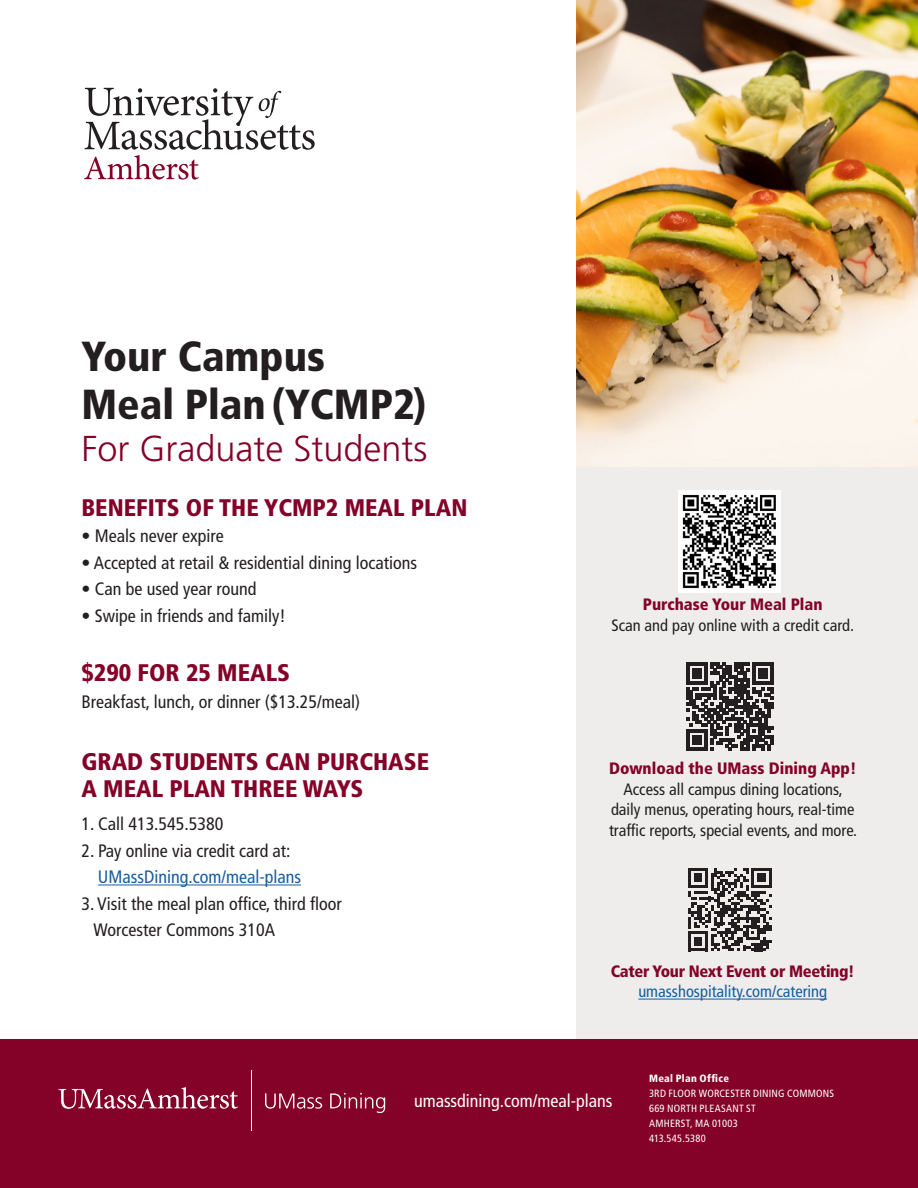
<style>
.page{position:relative;width:918px;height:1188px;background:#fff}
.page>*{position:absolute;margin:0;border:0;box-sizing:border-box;transform-origin:0 0}
.Header-20pt-Black{font:900 condensed 42px/48px "Frutiger LT Std";color:#231f20}
.Subhead-16-Light{font:300 36px "Frutiger LT Std";color:#840128}
.header-14{font:900 condensed 24px/27px "Frutiger LT Std";color:#840128}
.bolded_bullet{font:condensed 18px/26.5px "Frutiger LT Std";color:#231f20}
.t1{font:condensed 18px "Frutiger LT Std";color:#fff}
.t2{font:condensed 16.5px/20.5px "Frutiger LT Std";color:#231f20;text-align:center}
.bold_bullet_header{font:900 condensed 16.5px "Frutiger LT Std";color:#840128}
.t3{font:condensed 16.5px "Frutiger LT Std";color:#175d9e}
.bold_bullet_header-2{font:900 condensed 16.5px "Frutiger LT Std";letter-spacing:-.02em;color:#840128}
.t4{font:condensed 10.5px "Frutiger LT Std";letter-spacing:.02em;color:#fff}
.t5{font:900 condensed 10.5px "Frutiger LT Std";letter-spacing:.025em;color:#fff}
.s1{color:#175d9e}
</style>
<div class="page">
<div style="left:576px;top:467px;width:342px;height:660px;background:#eeedec"></div>
<svg style="left:84px;top:88px;width:231px;height:92px"></svg>
<div style="left:0;top:1039px;width:918px;height:149px;background:#840128"></div>
<hr style="left:98px;top:885px;width:203px;height:1px;background:#175d9e">
<hr style="left:638px;top:999px;width:189px;height:1px;background:#175d9e">
<hr style="left:251px;top:1070px;width:1px;height:61px;background:#fff">
<svg style="left:59px;top:1087px;width:179px;height:22px"></svg>
<svg style="left:265px;top:1094px;width:57px;height:15px"></svg>
<svg style="left:330px;top:1093px;width:55px;height:20px"></svg>
<svg style="left:686px;top:663px;width:87px;height:87px"></svg>
<svg style="left:688px;top:868px;width:84px;height:83px"></svg>
<img style="left:679px;top:490px;width:102px;height:102px">
<img style="left:576px;top:0;width:342px;height:467px">
<p class="Header-20pt-Black" style="left:81px;top:332px;width:347px">Your Campus<br>Meal Plan (YCMP2)</p>
<p class="Subhead-16-Light" style="left:81px;top:428px;width:348px">For Graduate Students</p>
<p class="header-14" style="left:81px;top:494px;width:387px">BENEFITS OF THE YCMP2 MEAL PLAN</p>
<p class="bolded_bullet" style="left:81px;top:523px;width:144px">• Meals never expire</p>
<p class="bolded_bullet" style="left:81px;top:549px;width:337px">• Accepted at retail &amp; residential dining locations</p>
<p class="bolded_bullet" style="left:81px;top:576px;width:176px">• Can be used year round</p>
<p class="bolded_bullet" style="left:81px;top:602px;width:206px">• Swipe in friends and family!</p>
<p class="header-14" style="left:81px;top:660px;width:210px">$290 FOR 25 MEALS</p>
<p class="bolded_bullet" style="left:81px;top:689px;width:280px">Breakfast, lunch, or dinner ($13.25/meal)</p>
<p class="header-14" style="left:81px;top:748px;width:349px">GRAD STUDENTS CAN PURCHASE<br>A MEAL PLAN THREE WAYS</p>
<p class="bolded_bullet" style="left:81px;top:811px;width:143px">1. Call 413.545.5380</p>
<p class="bolded_bullet" style="left:98px;top:837px;width:205px;text-indent:-16px">2. Pay online via credit card at:<br><span class="s1">UMassDining.com/meal-plans</span></p>
<p class="bolded_bullet" style="left:93px;top:890px;width:250px;text-indent:-12px">3. Visit the meal plan office, third floor<br>Worcester Commons 310A</p>
<p class="bold_bullet_header" style="left:643px;top:594px;width:181px">Purchase Your Meal Plan</p>
<p class="t2" style="left:611px;top:615px;width:244px">Scan and pay online with a credit card.</p>
<p class="bold_bullet_header" style="left:609px;top:759px;width:249px">Download the UMass Dining App!</p>
<p class="t2" style="left:609px;top:779px;width:250px">Access all campus dining locations, daily menus, operating hours, real-time traffic reports, special events, and more.</p>
<p class="bold_bullet_header-2" style="left:611px;top:961px;width:245px">Cater Your Next Event or Meeting!</p>
<p class="t3" style="left:638px;top:982px;width:190px">umasshospitality.com/catering</p>
<p class="t1" style="left:414px;top:1091px;width:200px">umassdining.com/meal-plans</p>
<p class="t5" style="left:649px;top:1072px;width:81px">Meal Plan Office</p>
<p class="t4" style="left:649px;top:1087px;width:187px">3RD FLOOR WORCESTER DINING COMMONS</p>
<p class="t4" style="left:649px;top:1102px;width:108px">669 NORTH PLEASANT ST</p>
<p class="t4" style="left:649px;top:1117px;width:90px">AMHERST, MA 01003</p>
<p class="t4" style="left:649px;top:1132px;width:58px">413.545.5380</p>
</div>
